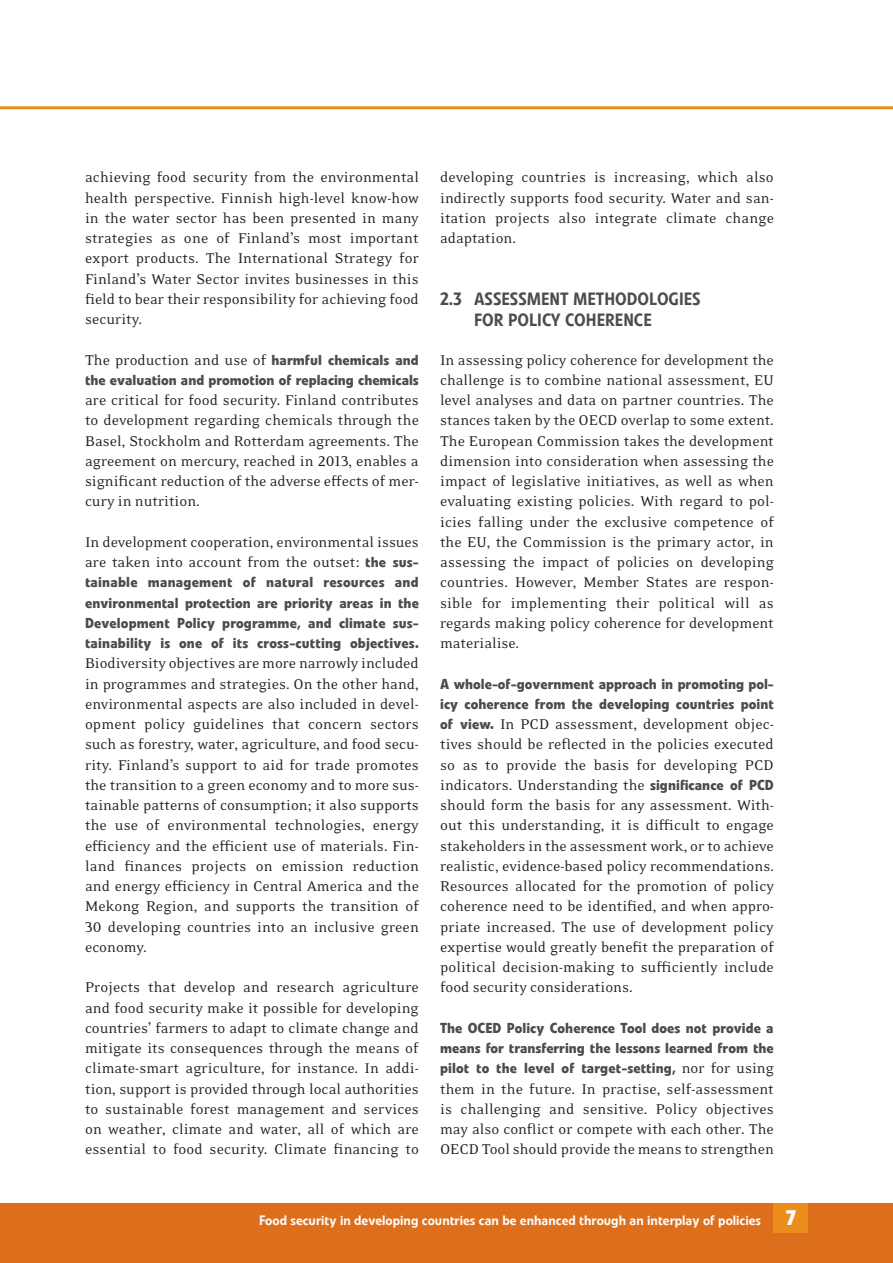
<style>
.page{position:relative;width:893px;height:1263px;background:#fff}
.page>*{position:absolute;margin:0;border:0;box-sizing:border-box;transform-origin:0 0}
.t1{font:500 17.7px/20.2px "Veto Com";color:#4b4c4d}
.t2{font:16.2px/20.2px "Eidetic Neo OT";color:#231f20;text-align:justify}
.t3{font:700 14.4px/20.2px "Veto Com";letter-spacing:.005em;color:#4b4c4d;text-align:justify}
.t4{font:500 13.5px "Veto Com";color:#fff}
.s1{font-family:"Veto Com";font-weight:700;font-size:14.4px;color:#4b4c4d}
.s2{font-family:"Eidetic Neo OT";font-weight:400;font-size:16.2px;color:#231f20}
.s3{font-weight:700;font-size:21px}
</style>
<div class="page">
<div style="left:0;top:1203px;width:893px;height:60px;background:#dd6e1c"></div>
<div style="left:774px;top:1203px;width:34px;height:30px;background:#eb8c1b"></div>
<hr style="left:0;top:106px;width:893px;height:3px;background:#eb8c1b">
<p class="t2" style="left:85px;top:168px;width:335px">achieving food security from the environmental health perspective. Finnish high-level know-how in the water sector has been presented in many strategies as one of Finland’s most important export products. The International Strategy for Finland’s Water Sector invites businesses in this field to bear their responsibility for achieving food security.</p>
<p class="t2" style="left:85px;top:350px;width:335px">The production and use of <span class="s1">harmful chemicals and</span></p>
<p class="t3" style="left:85px;top:370px;width:335px">the evaluation and promotion of replacing chemicals</p>
<p class="t2" style="left:85px;top:390px;width:335px">are critical for food security. Finland contributes to development regarding chemicals through the Basel, Stockholm and Rotterdam agreements. The agreement on mercury, reached in 2013, enables a significant reduction of the adverse effects of mer&shy;cury in nutrition.</p>
<p class="t2" style="left:85px;top:532px;width:335px">In development cooperation, environmental issues are taken into account from the outset: <span class="s1">the sus-</span></p>
<p class="t3" style="left:85px;top:572px;width:335px">tainable management of natural resources and environmental protection are priority areas in the Development Policy programme, and climate sus&shy;tainability is one of its cross-cutting objectives.</p>
<p class="t2" style="left:85px;top:654px;width:335px">Biodiversity objectives are more narrowly included in programmes and strategies. On the other hand, environmental aspects are also included in devel&shy;opment policy guidelines that concern sectors such as forestry, water, agriculture, and food secu&shy;rity. Finland’s support to aid for trade promotes the transition to a green economy and to more sus&shy;tainable patterns of consumption; it also supports the use of environmental technologies, energy efficiency and the efficient use of materials. Fin&shy;land finances projects on emission reduction and energy efficiency in Central America and the Mekong Region, and supports the transition of 30 developing countries into an inclusive green economy.</p>
<p class="t2" style="left:85px;top:978px;width:335px">Projects that develop and research agriculture and food security make it possible for developing countries’ farmers to adapt to climate change and mitigate its consequences through the means of climate-smart agriculture, for instance. In addi&shy;tion, support is provided through local authorities to sustainable forest management and services on weather, climate and water, all of which are essential to food security. Climate financing to</p>
<p class="t2" style="left:440px;top:168px;width:335px">developing countries is increasing, which also indirectly supports food security. Water and san&shy;itation projects also integrate climate change adaptation.</p>
<p class="t1" style="left:474px;top:289px;width:228px;text-indent:-34px">2.3 ASSESSMENT METHODOLOGIES<br>FOR POLICY COHERENCE</p>
<p class="t2" style="left:440px;top:350px;width:335px">In assessing policy coherence for development the challenge is to combine national assessment, EU level analyses and data on partner countries. The stances taken by the OECD overlap to some extent.<br>The European Commission takes the development dimension into consideration when assessing the impact of legislative initiatives, as well as when evaluating existing policies. With regard to pol&shy;icies falling under the exclusive competence of the EU, the Commission is the primary actor, in assessing the impact of policies on developing countries. However, Member States are respon&shy;sible for implementing their political will as regards making policy coherence for development materialise.</p>
<p class="t3" style="left:440px;top:673px;width:335px">A whole-of-government approach in promoting pol&shy;icy coherence from the developing countries point</p>
<p class="t2" style="left:440px;top:714px;width:335px"><span class="s1">of view.</span> In PCD assessment, development objec&shy;tives should be reflected in the policies executed so as to provide the basis for developing PCD indicators. Understanding the <span class="s1">significance of PCD </span>should form the basis for any assessment. With&shy;out this understanding, it is difficult to engage stakeholders in the assessment work, or to achieve realistic, evidence-based policy recommendations.<br>Resources allocated for the promotion of policy coherence need to be identified, and when appro&shy;priate increased. The use of development policy expertise would greatly benefit the preparation of political decision-making to sufficiently include food security considerations.</p>
<p class="t3" style="left:440px;top:1018px;width:335px">The OCED Policy Coherence Tool does not provide a means for transferring the lessons learned from the pilot to the level of target-setting, <span class="s2">nor for using</span></p>
<p class="t2" style="left:440px;top:1079px;width:335px">them in the future. In practise, self-assessment is challenging and sensitive. Policy objectives may also conflict or compete with each other. The OECD Tool should provide the means to strengthen</p>
<p class="t4" style="left:259px;top:1212px;width:539px">Food security in developing countries can be enhanced through an interplay of policies <span class="s3">7</span></p>
</div>
